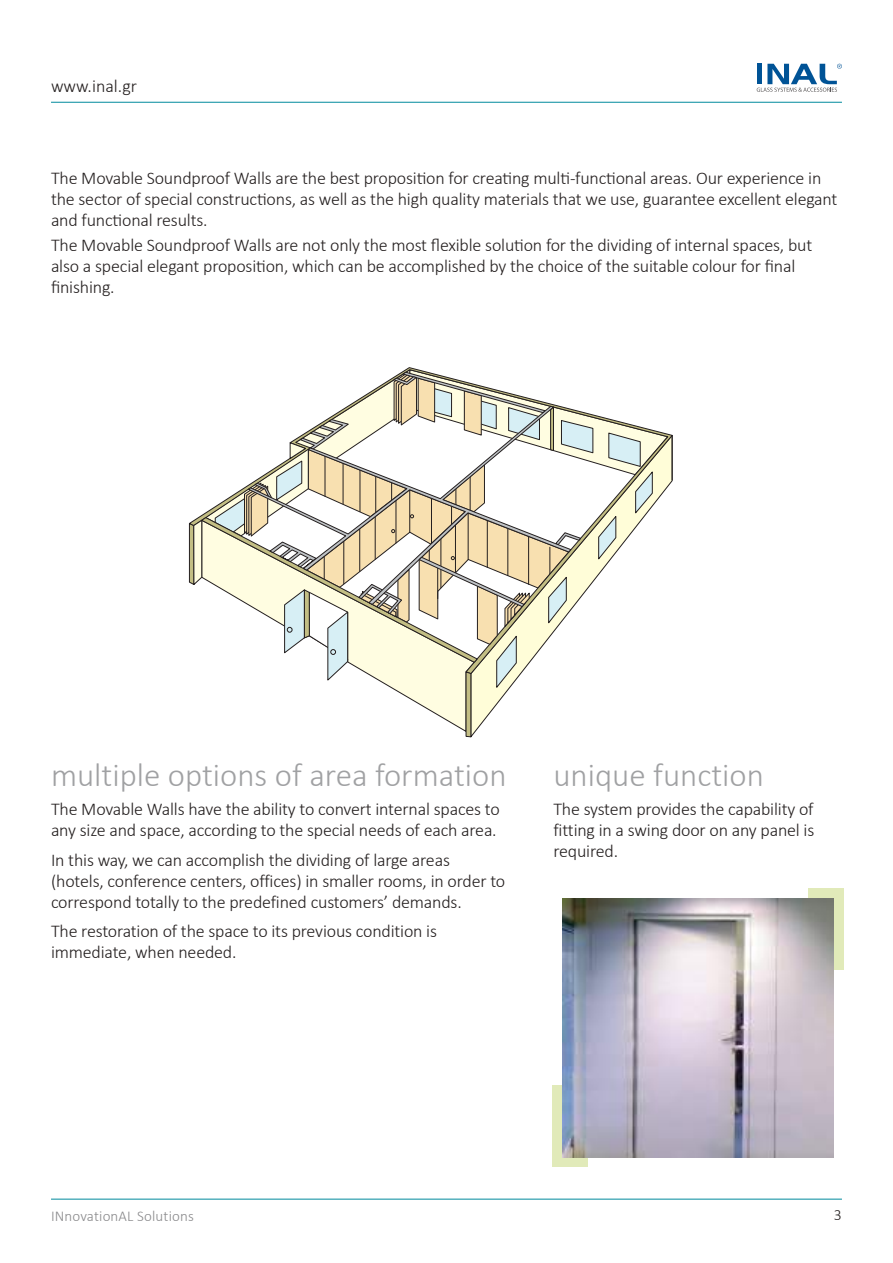
<style>
.page{position:relative;width:893px;height:1263px;background:#fff}
.page>*{position:absolute;margin:0;border:0;box-sizing:border-box;transform-origin:0 0}
.t1{font:300 33px "Calibri";color:#a0a1a3}
.t2{font:300 18px/21px "Calibri";letter-spacing:-.01em;color:#241f1f}
.t3{font:300 15.75px "Calibri";color:#241f1f}
.t4{font:300 15px "Calibri";letter-spacing:.01em;color:#89898b}
</style>
<div class="page">
<hr style="left:51px;top:102px;width:791px;height:1px;background:#008a9d">
<hr style="left:51px;top:1199px;width:791px;height:1px;background:#008a9d">
<svg style="left:757px;top:64px;width:85px;height:28px"></svg>
<svg style="left:189px;top:369px;width:479px;height:368px"></svg>
<div style="left:553px;top:1085px;width:35px;height:82px;background:#e1eab9"></div>
<div style="left:808px;top:888px;width:35px;height:81px;background:#e1eab9"></div>
<img style="left:562px;top:898px;width:271px;height:259px">
<p class="t2" style="left:51px;top:77px;width:88px">www.inal.gr</p>
<p class="t2" style="left:51px;top:167px;width:788px">The Movable Soundproof Walls are the best proposition for creating multi-functional areas. Our experience in the sector of special constructions, as well as the high quality materials that we use, guarantee excellent elegant and functional results.</p>
<p class="t2" style="left:51px;top:234px;width:763px">The Movable Soundproof Walls are not only the most flexible solution for the dividing of internal spaces, but also a special elegant proposition, which can be accomplished by the choice of the suitable colour for final finishing.</p>
<h1 class="t1" style="left:51px;top:763px;width:457px">multiple options of area formation</h1>
<p class="t2" style="left:51px;top:799px;width:450px">The Movable Walls have the ability to convert internal spaces to any size and space, according to the special needs of each area.</p>
<p class="t2" style="left:51px;top:849px;width:456px">In this way, we can accomplish the dividing of large areas (hotels, conference centers, offices) in smaller rooms, in order to correspond totally to the predefined customers’ demands.</p>
<p class="t2" style="left:51px;top:921px;width:388px">The restoration of the space to its previous condition is immediate, when needed.</p>
<h1 class="t1" style="left:553px;top:754px;width:212px">unique function</h1>
<p class="t2" style="left:553px;top:799px;width:262px;text-align:justify">The system provides the capability of fitting in a swing door on any panel is required.</p>
<p class="t4" style="left:51px;top:1210px;width:144px">INnovationAL Solutions</p>
<p class="t3" style="left:834px;top:1210px;width:9px">3</p>
</div>
